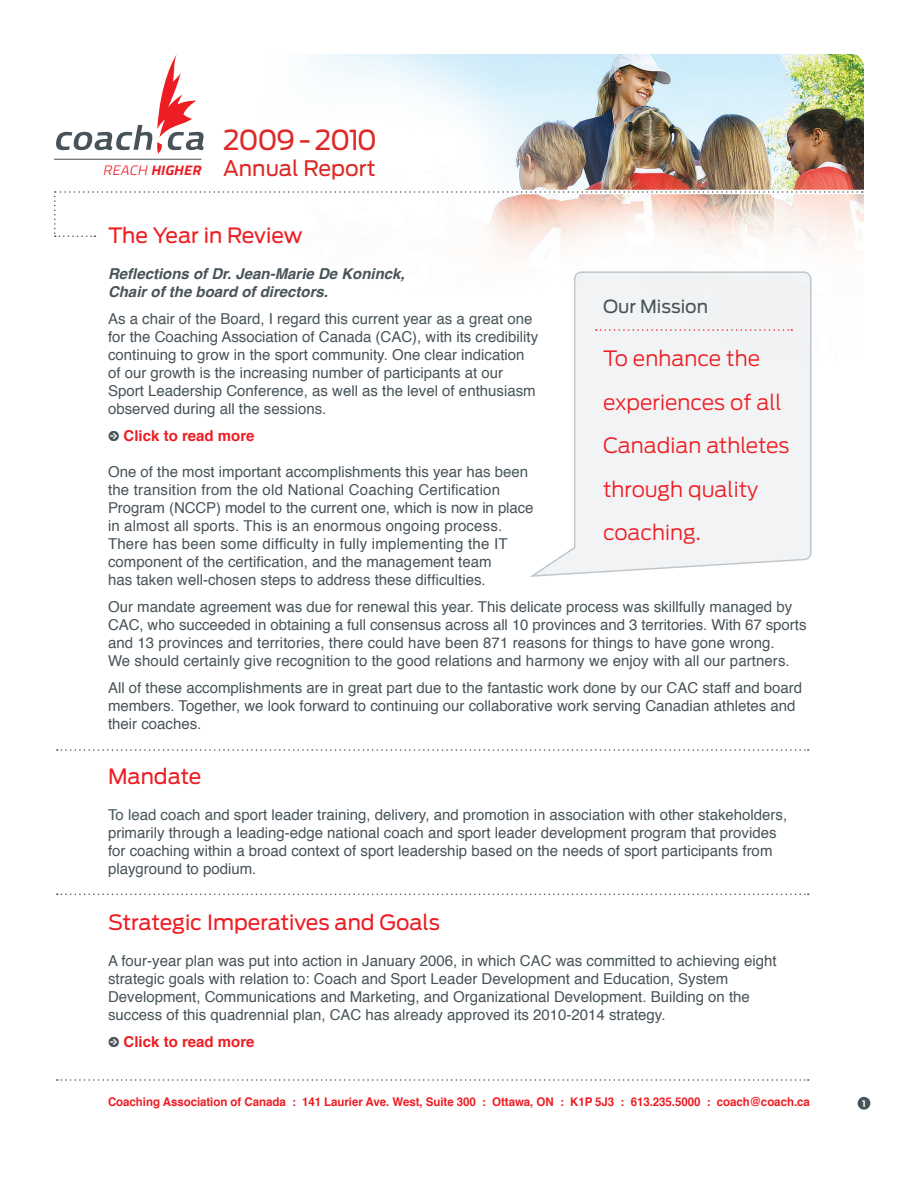
<style>
.page{position:relative;width:918px;height:1188px;background:#fff}
.page>*{position:absolute;margin:0;border:0;box-sizing:border-box;transform-origin:0 0}
.t1{font:27.3px "Antenna";letter-spacing:-.05em;color:#de2826}
.t2{font:21.3px "Antenna";color:#de2826}
.t3{font:300 21px/43.5px "Antenna";color:#ee1d23}
.t4{font:21px "Antenna";color:#ee1d23}
.t5{font:18px "Antenna";color:#475359}
.t6{font:15px/18px "Helvetica";color:#475359}
.t7{font:italic 700 15px/18px "Helvetica";color:#475359}
.t8{font:700 15px "Helvetica";color:#ee1d23}
.t9{font:italic 13.65px "Titillium Maps 26 L 999 wt";color:#ee1d23;scale:1.09 1}
.t10{font:700 12px "Helvetica";letter-spacing:-.005em;color:#ee1d23;scale:.96 1}
.t11{font:700 9px "Antenna";color:#fff}
.s1{font-family:"Titillium Maps 26 L 250 wt"}
.s2{font-family:"Klavika Bold Arrows";font-weight:400;color:#475359}
</style>
<div class="page">
<img style="left:54px;top:54px;width:810px;height:203px">
<svg style="left:55px;top:54px;width:149px;height:100px"></svg>
<hr style="left:54px;top:159px;width:147px;height:1px;background:#475359">
<svg style="left:530px;top:567px;width:160px;height:10px"></svg>
<img style="left:545px;top:271px;width:267px;height:296px">
<hr style="left:55px;top:190px;width:809px;height:4px;background:#fff">
<svg style="left:54px;top:191px;width:809px;height:46px"></svg>
<svg style="left:596px;top:329px;width:196px;height:2px"></svg>
<svg style="left:57px;top:749px;width:752px;height:2px"></svg>
<svg style="left:57px;top:894px;width:752px;height:1px"></svg>
<svg style="left:57px;top:1079px;width:752px;height:2px"></svg>
<div style="left:858px;top:1097px;width:12px;height:13px;background:#475359;border-radius:50%"></div>
<p class="t9" style="left:102px;top:160px;width:95px"><span class="s1">REACH</span> HIGHER</p>
<h1 class="t1" style="left:223px;top:124px;width:156px">2009 - 2010</h1>
<h2 class="t2" style="left:223px;top:155px;width:154px">Annual Report</h2>
<h3 class="t4" style="left:108px;top:223px;width:196px">The Year in Review</h3>
<p class="t7" style="left:108px;top:265px;width:298px">Reflections of Dr. Jean-Marie De Koninck,<br>Chair of the board of directors.</p>
<p class="t6" style="left:108px;top:310px;width:432px">As a chair of the Board, I regard this current year as a great one for the Coaching Association of Canada (CAC), with its credibility continuing to grow in the sport community. One clear indication of our growth is the increasing number of participants at our Sport Leadership Conference, as well as the level of enthusiasm observed during all the sessions.</p>
<p class="t8" style="left:108px;top:424px;width:148px"><span class="s2">r</span> Click to read more</p>
<p class="t6" style="left:108px;top:463px;width:427px">One of the most important accomplishments this year has been the transition from the old National Coaching Certification Program (NCCP) model to the current one, which is now in place in almost all sports. This is an enormous ongoing process.<br>There has been some difficulty in fully implementing the IT component of the certification, and the management team<br>has taken well-chosen steps to address these difficulties.</p>
<p class="t6" style="left:108px;top:598px;width:700px">Our mandate agreement was due for renewal this year. This delicate process was skillfully managed by CAC, who succeeded in obtaining a full consensus across all 10 provinces and 3 territories. With 67 sports and 13 provinces and territories, there could have been 871 reasons for things to have gone wrong.<br>We should certainly give recognition to the good relations and harmony we enjoy with all our partners.</p>
<p class="t6" style="left:108px;top:679px;width:696px">All of these accomplishments are in great part due to the fantastic work done by our CAC staff and board members. Together, we look forward to continuing our collaborative work serving Canadian athletes and their coaches.</p>
<h3 class="t4" style="left:108px;top:764px;width:95px">Mandate</h3>
<p class="t6" style="left:108px;top:807px;width:681px">To lead coach and sport leader training, delivery, and promotion in association with other stakeholders, primarily through a leading-edge national coach and sport leader development program that provides for coaching within a broad context of sport leadership based on the needs of sport participants from playground to podium.</p>
<h3 class="t4" style="left:108px;top:910px;width:334px">Strategic Imperatives and Goals</h3>
<p class="t6" style="left:108px;top:952px;width:670px">A four-year plan was put into action in January 2006, in which CAC was committed to achieving eight strategic goals with relation to: Coach and Sport Leader Development and Education, System Development, Communications and Marketing, and Organizational Development. Building on the success of this quadrennial plan, CAC has already approved its 2010-2014 strategy.</p>
<p class="t8" style="left:108px;top:1029px;width:148px"><span class="s2">r</span> Click to read more</p>
<p class="t5" style="left:603px;top:296px;width:107px">Our Mission</p>
<h3 class="t3" style="left:603px;top:337px;width:188px">To enhance the experiences of all<br>Canadian athletes through quality coaching.</h3>
<p class="t10" style="left:108px;top:1093px;width:733px">Coaching Association of Canada : 141 Laurier Ave. West, Suite 300 : Ottawa, ON : K1P 5J3 : 613.235.5000 : coach@coach.ca</p>
<p class="t11" style="left:862px;top:1098px;width:5px">1</p>
</div>
